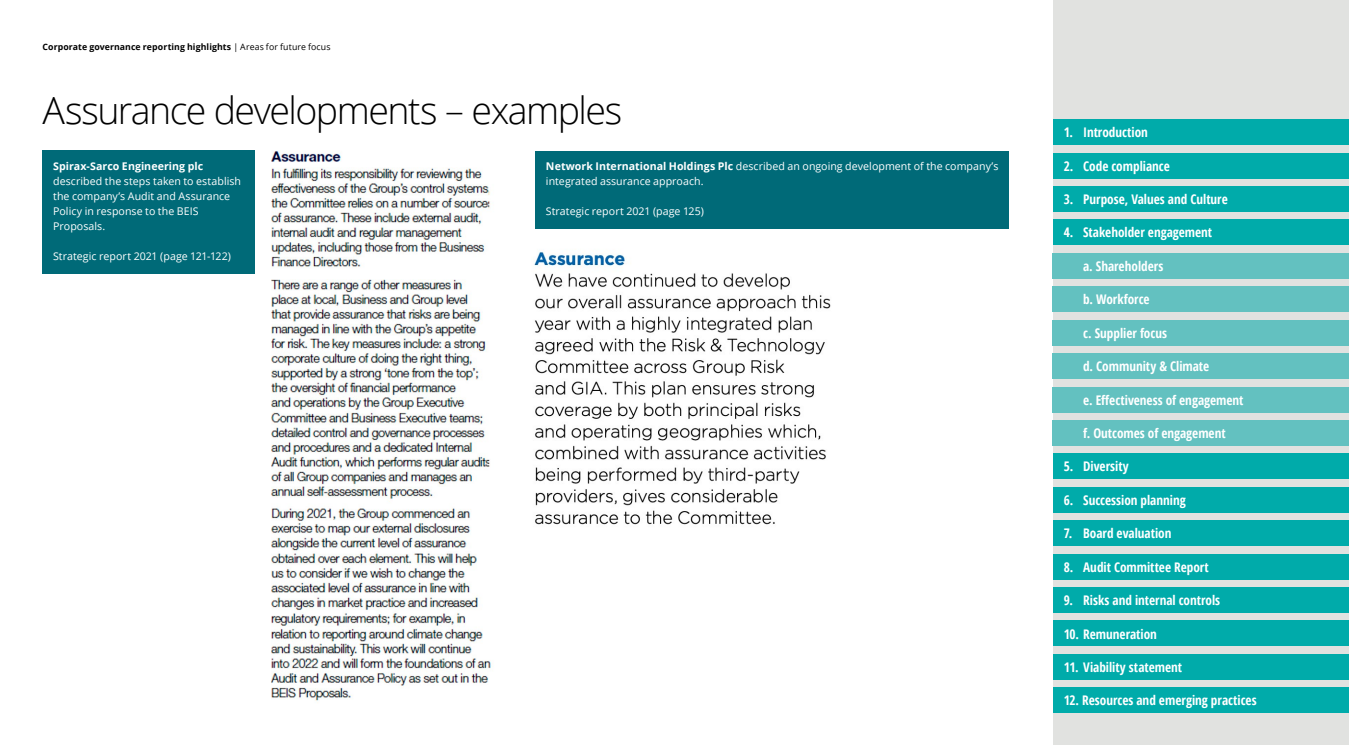
<style>
.page{position:relative;width:1349px;height:745px;background:#fff}
.page>*{position:absolute;margin:0;border:0;box-sizing:border-box;transform-origin:0 0}
.t1{font:300 37.5px "Open Sans";letter-spacing:-.04em;color:#000}
.t2{font:700 condensed 13.25px "Open Sans";color:#fff}
.t3{font:10.62px/15px "Open Sans";letter-spacing:.005em;color:#fff}
.t4{font:700 10.62px "Open Sans";letter-spacing:.005em;color:#fff}
.t5{font:700 8.75px "Open Sans";letter-spacing:.01em;color:#000}
.s1{font-weight:400}
.s2{font-weight:700}
</style>
<div class="page">
<div style="left:43px;top:151px;width:212px;height:123px;background:#006a78"></div>
<div style="left:535px;top:151px;width:474px;height:77px;background:#006a78"></div>
<img style="left:271px;top:151px;width:220px;height:550px">
<img style="left:534px;top:251px;width:297px;height:274px">
<div style="left:1052px;top:0;width:296px;height:744px;background:#e1e2e0"></div>
<div style="left:1052px;top:119px;width:296px;height:25px;background:#00abaa"></div>
<div style="left:1052px;top:153px;width:296px;height:25px;background:#00abaa"></div>
<div style="left:1052px;top:186px;width:296px;height:25px;background:#00abaa"></div>
<div style="left:1052px;top:220px;width:296px;height:25px;background:#00abaa"></div>
<div style="left:1052px;top:453px;width:296px;height:25px;background:#00abaa"></div>
<div style="left:1052px;top:487px;width:296px;height:25px;background:#00abaa"></div>
<div style="left:1052px;top:520px;width:296px;height:25px;background:#00abaa"></div>
<div style="left:1052px;top:553px;width:296px;height:25px;background:#00abaa"></div>
<div style="left:1052px;top:587px;width:296px;height:25px;background:#00abaa"></div>
<div style="left:1052px;top:620px;width:296px;height:25px;background:#00abaa"></div>
<div style="left:1052px;top:654px;width:296px;height:25px;background:#00abaa"></div>
<div style="left:1052px;top:687px;width:296px;height:25px;background:#00abaa"></div>
<div style="left:1052px;top:253px;width:296px;height:25px;background:#63c1c0"></div>
<div style="left:1052px;top:286px;width:296px;height:25px;background:#63c1c0"></div>
<div style="left:1052px;top:320px;width:296px;height:25px;background:#63c1c0"></div>
<div style="left:1052px;top:353px;width:296px;height:25px;background:#63c1c0"></div>
<div style="left:1052px;top:387px;width:296px;height:25px;background:#63c1c0"></div>
<div style="left:1052px;top:420px;width:296px;height:25px;background:#63c1c0"></div>
<p class="t5" style="left:43px;top:40px;width:289px">Corporate governance reporting highlights <span class="s1">| Areas for future focus</span></p>
<h1 class="t1" style="left:43px;top:84px;width:581px">Assurance developments – examples</h1>
<p class="t4" style="left:53px;top:158px;width:151px">Spirax-Sarco Engineering plc</p>
<p class="t3" style="left:53px;top:173px;width:189px">described the steps taken to establish the company’s Audit and Assurance<br>Policy in response to the BEIS<br>Proposals.</p>
<p class="t3" style="left:53px;top:248px;width:179px">Strategic report 2021 (page 121-122)</p>
<p class="t3" style="left:546px;top:158px;width:454px"><span class="s2">Network International Holdings Plc</span> described an ongoing development of the company’s integrated assurance approach.</p>
<p class="t3" style="left:546px;top:203px;width:159px">Strategic report 2021 (page 125)</p>
<p class="t2" style="left:1063px;top:123px;width:86px">1. Introduction</p>
<p class="t2" style="left:1063px;top:156px;width:108px">2. Code compliance</p>
<p class="t2" style="left:1063px;top:190px;width:166px">3. Purpose, Values and Culture</p>
<p class="t2" style="left:1063px;top:223px;width:150px">4. Stakeholder engagement</p>
<p class="t2" style="left:1082px;top:257px;width:82px">a. Shareholders</p>
<p class="t2" style="left:1082px;top:290px;width:68px">b. Workforce</p>
<p class="t2" style="left:1082px;top:323px;width:85px">c. Supplier focus</p>
<p class="t2" style="left:1082px;top:357px;width:128px">d. Community &amp; Climate</p>
<p class="t2" style="left:1082px;top:390px;width:162px">e. Effectiveness of engagement</p>
<p class="t2" style="left:1082px;top:423px;width:144px">f. Outcomes of engagement</p>
<p class="t2" style="left:1063px;top:457px;width:67px">5. Diversity</p>
<p class="t2" style="left:1063px;top:490px;width:124px">6. Succession planning</p>
<p class="t2" style="left:1063px;top:524px;width:109px">7. Board evaluation</p>
<p class="t2" style="left:1063px;top:557px;width:147px">8. Audit Committee Report</p>
<p class="t2" style="left:1063px;top:590px;width:158px">9. Risks and internal controls</p>
<p class="t2" style="left:1063px;top:624px;width:95px">10. Remuneration</p>
<p class="t2" style="left:1063px;top:657px;width:120px">11. Viability statement</p>
<p class="t2" style="left:1063px;top:690px;width:194px">12. Resources and emerging practices</p>
</div>
